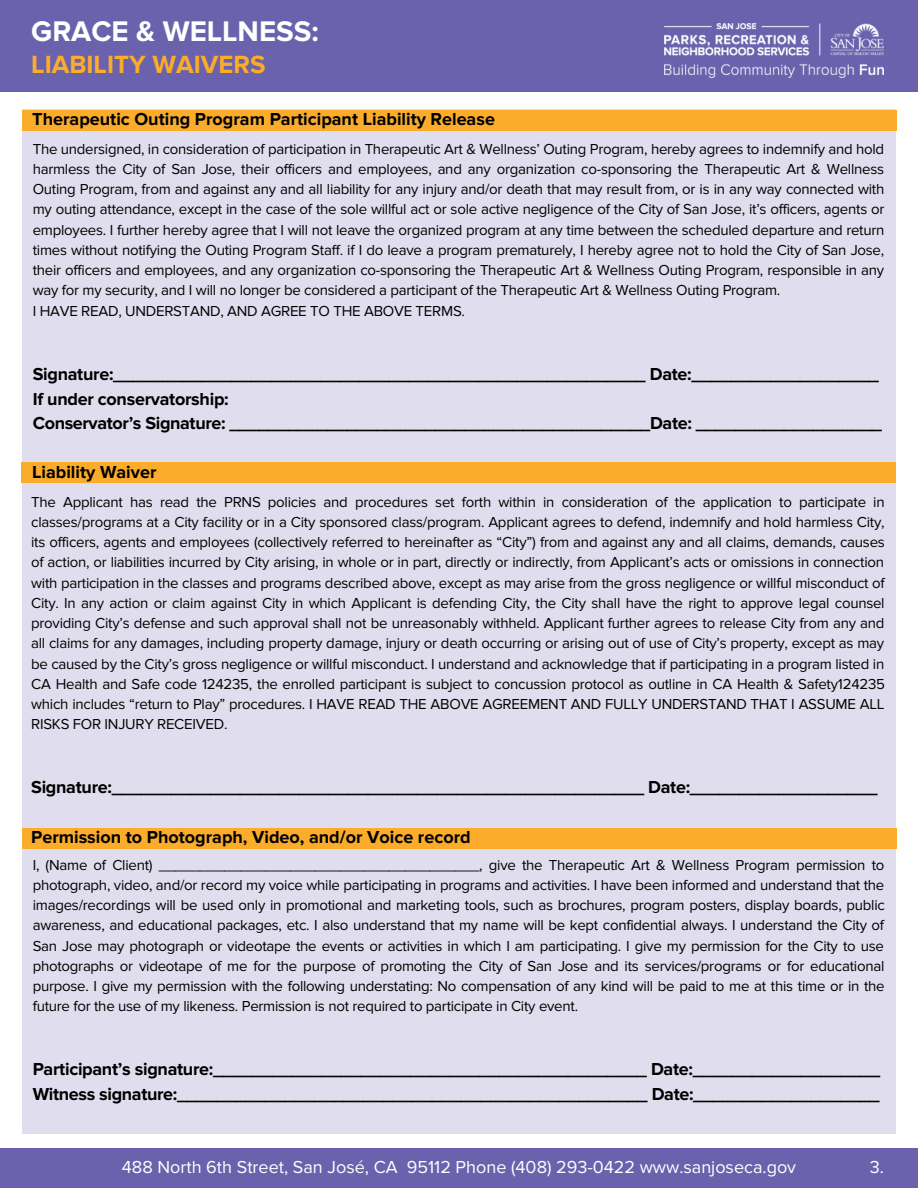
<style>
.page{position:relative;width:918px;height:1188px;background:#fff}
.page>*{position:absolute;margin:0;border:0;box-sizing:border-box;transform-origin:0 0}
.t1{font:700 29.4px "Proxima Nova";color:#fff}
.t2{font:700 25.8px "Proxima Nova";color:#faac2a}
.t3{font:700 18px/24.8px "Proxima Nova";letter-spacing:-.015em;color:#000}
.t4{font:18px "Proxima Nova";color:#fff}
.t5{font:15px/20.2px "Proxima Nova";letter-spacing:-.015em;color:#000;text-align:justify}
</style>
<div class="page">
<div style="left:22px;top:110px;width:874px;height:1024px;background:#e0deee"></div>
<div style="left:22px;top:462px;width:874px;height:21px;background:#faac2a"></div>
<div style="left:22px;top:828px;width:874px;height:21px;background:#faac2a"></div>
<div style="left:22px;top:110px;width:874px;height:21px;background:#faac2a"></div>
<div style="left:0;top:0;width:918px;height:92px;background:#6a62ac"></div>
<img style="left:664px;top:23px;width:219px;height:54px">
<div style="left:0;top:1148px;width:918px;height:40px;background:#6a62ac"></div>
<h1 class="t1" style="left:31px;top:14px;width:289px">GRACE &amp; WELLNESS:</h1>
<h2 class="t2" style="left:31px;top:49px;width:236px">LIABILITY WAIVERS</h2>
<p class="t3" style="left:32px;top:107px;width:464px">Therapeutic Outing Program Participant Liability Release</p>
<p class="t5" style="left:33px;top:139px;width:853px;text-align:left">The undersigned, in consideration of participation in Therapeutic Art &amp; Wellness’ Outing Program, hereby agrees to indemnify and hold harmless the City of San Jose, their officers and employees, and any organization co-sponsoring the Therapeutic Art &amp; Wellness Outing Program, from and against any and all liability for any injury and/or death that may result from, or is in any way connected with my outing attendance, except in the case of the sole willful act or sole active negligence of the City of San Jose, it’s officers, agents or employees. I further hereby agree that I will not leave the organized program at any time between the scheduled departure and return times without notifying the Outing Program Staff. if I do leave a program prematurely, I hereby agree not to hold the City of San Jose, their officers and employees, and any organization co-sponsoring the Therapeutic Art &amp; Wellness Outing Program, responsible in any way for my security, and I will no longer be considered a participant of the Therapeutic Art &amp; Wellness Outing Program.<br>I HAVE READ, UNDERSTAND, AND AGREE TO THE ABOVE TERMS.</p>
<p class="t3" style="left:33px;top:362px;width:851px">Signature:______________________________________________________ Date:___________________<br>If under conservatorship:<br>Conservator’s Signature: ___________________________________________Date: ___________________</p>
<p class="t3" style="left:32px;top:460px;width:126px">Liability Waiver</p>
<p class="t5" style="left:31px;top:492px;width:855px">The Applicant has read the PRNS policies and procedures set forth within in consideration of the application to participate in classes/programs at a City facility or in a City sponsored class/program. Applicant agrees to defend, indemnify and hold harmless City, its officers, agents and employees (collectively referred to hereinafter as “City”) from and against any and all claims, demands, causes of action, or liabilities incurred by City arising, in whole or in part, directly or indirectly, from Applicant’s acts or omissions in connection with participation in the classes and programs described above, except as may arise from the gross negligence or willful misconduct of City. In any action or claim against City in which Applicant is defending City, the City shall have the right to approve legal counsel providing City’s defense and such approval shall not be unreasonably withheld. Applicant further agrees to release City from any and all claims for any damages, including property damage, injury or death occurring or arising out of use of City’s property, except as may be caused by the City’s gross negligence or willful misconduct. I understand and acknowledge that if participating in a program listed in CA Health and Safe code 124235, the enrolled participant is subject to concussion protocol as outline in CA Health &amp; Safety124235 which includes “return to Play” procedures. I HAVE READ THE ABOVE AGREEMENT AND FULLY UNDERSTAND THAT I ASSUME ALL RISKS FOR INJURY RECEIVED.</p>
<p class="t3" style="left:31px;top:775px;width:848px">Signature:______________________________________________________ Date:___________________</p>
<p class="t3" style="left:31px;top:825px;width:441px">Permission to Photograph, Video, and/or Voice record</p>
<p class="t5" style="left:33px;top:855px;width:854px">I, (Name of Client) _______________________________________, give the Therapeutic Art &amp; Wellness Program permission to photograph, video, and/or record my voice while participating in programs and activities. I have been informed and understand that the images/recordings will be used only in promotional and marketing tools, such as brochures, program posters, display boards, public awareness, and educational packages, etc. I also understand that my name will be kept confidential always. I understand the City of San Jose may photograph or videotape the events or activities in which I am participating. I give my permission for the City to use photographs or videotape of me for the purpose of promoting the City of San Jose and its services/programs or for educational purpose. I give my permission with the following understating: No compensation of any kind will be paid to me at this time or in the future for the use of my likeness. Permission is not required to participate in City event.</p>
<p class="t3" style="left:33px;top:1057px;width:849px">Participant’s signature:____________________________________________ Date:___________________<br>Witness signature:________________________________________________ Date:___________________</p>
<p class="t4" style="left:122px;top:1156px;width:676px">488 North 6th Street, San José, CA 95112 Phone (408) 293-0422 www.sanjoseca.gov</p>
<p class="t4" style="left:870px;top:1156px;width:16px">3.</p>
</div>
